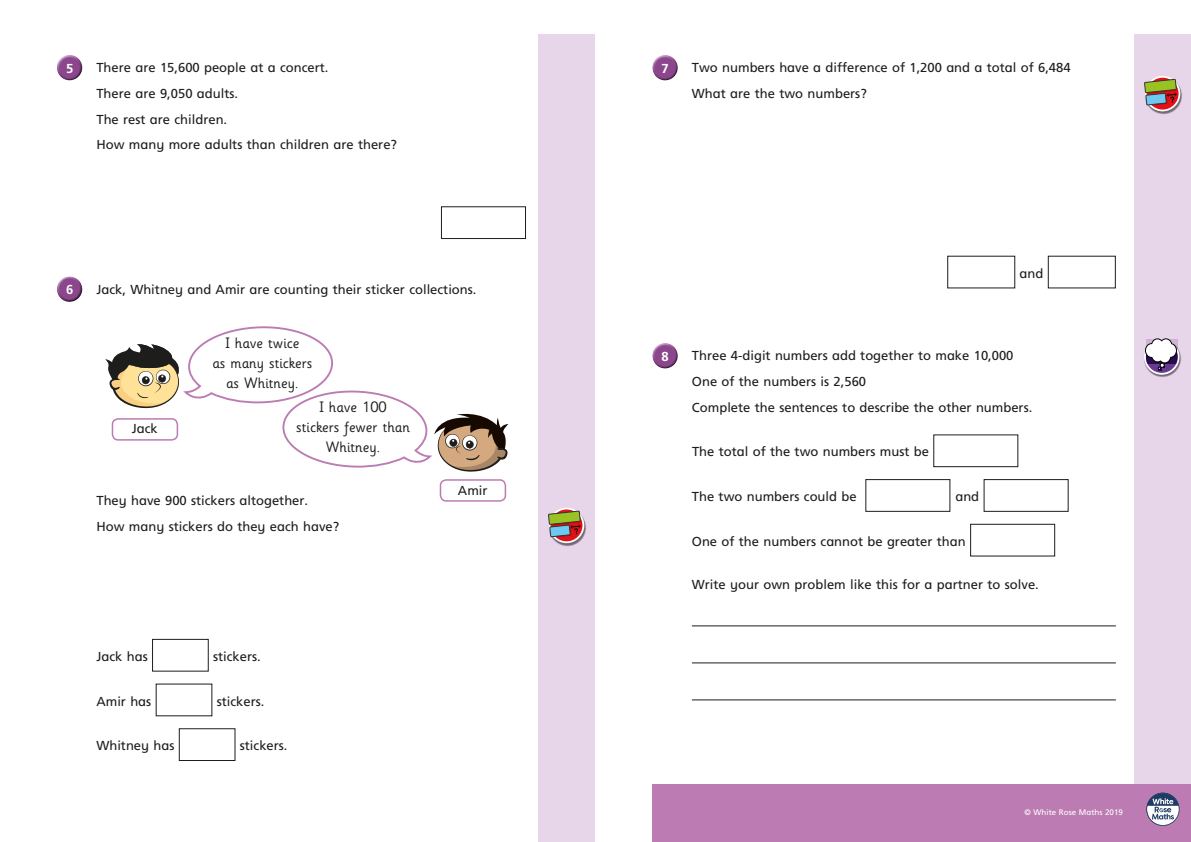
<style>
.page{position:relative;width:1191px;height:842px;background:#fff}
.page>*{position:absolute;margin:0;border:0;box-sizing:border-box;transform-origin:0 0}
.t1{font:15px/20px "Sassoon Infant Std";color:#1d1d1b;text-align:center}
.t2{font:13px/25.7px "Frutiger Inf";color:#1d1d1b}
.t3{font:700 13px "Frutiger Inf";color:#fff}
.t4{font:8px "Frutiger Inf";color:#fff}
</style>
<div class="page">
<div style="left:539px;top:34px;width:99px;height:808px;background:#e7d5ea"></div>
<div style="left:1134px;top:34px;width:57px;height:808px;background:#e7d5ea"></div>
<div style="left:595px;top:0;width:50px;height:842px;background:#fff"></div>
<div style="left:652px;top:785px;width:539px;height:57px;background:#bc7cb3"></div>
<div style="left:57px;top:54px;width:26px;height:21px;background:#fff;opacity:.75"></div>
<div style="left:57px;top:59px;width:27px;height:22px;background:#1d1d1b;opacity:.75"></div>
<div style="left:441px;top:206px;width:85px;height:33px;border:1px solid #1d1d1b"></div>
<div style="left:57px;top:276px;width:26px;height:20px;background:#fff;opacity:.75"></div>
<div style="left:57px;top:280px;width:27px;height:23px;background:#1d1d1b;opacity:.75"></div>
<div style="left:152px;top:639px;width:57px;height:33px;border:1px solid #1d1d1b"></div>
<div style="left:179px;top:728px;width:56px;height:33px;border:1px solid #1d1d1b"></div>
<svg style="left:1146px;top:793px;width:33px;height:33px"></svg>
<img style="left:551px;top:508px;width:35px;height:38px">
<svg style="left:550px;top:509px;width:33px;height:33px"></svg>
<div style="left:549px;top:508px;width:35px;height:35px;border:2px solid #fff;border-radius:50%"></div>
<svg style="left:548px;top:511px;width:33px;height:26px"></svg>
<img style="left:1147px;top:76px;width:35px;height:38px">
<svg style="left:1145px;top:77px;width:34px;height:33px"></svg>
<div style="left:1144px;top:76px;width:36px;height:35px;border:2px solid #fff;border-radius:50%"></div>
<svg style="left:1144px;top:79px;width:33px;height:26px"></svg>
<img style="left:1144px;top:340px;width:37px;height:37px">
<svg style="left:1145px;top:340px;width:33px;height:34px"></svg>
<div style="left:1144px;top:339px;width:35px;height:36px;border:2px solid #fff;border-radius:50%"></div>
<svg style="left:1145px;top:339px;width:32px;height:31px"></svg>
<hr style="left:692px;top:625px;width:423px;height:1px;background:#1d1d1b">
<hr style="left:692px;top:662px;width:423px;height:1px;background:#1d1d1b">
<hr style="left:692px;top:699px;width:423px;height:1px;background:#1d1d1b">
<div style="left:652px;top:54px;width:26px;height:21px;background:#fff;opacity:.75"></div>
<div style="left:652px;top:59px;width:27px;height:22px;background:#1d1d1b;opacity:.75"></div>
<div style="left:652px;top:342px;width:26px;height:21px;background:#fff;opacity:.75"></div>
<div style="left:652px;top:347px;width:27px;height:22px;background:#1d1d1b;opacity:.75"></div>
<div style="left:933px;top:434px;width:85px;height:33px;border:1px solid #1d1d1b"></div>
<div style="left:865px;top:479px;width:85px;height:33px;border:1px solid #1d1d1b"></div>
<div style="left:983px;top:479px;width:85px;height:33px;border:1px solid #1d1d1b"></div>
<div style="left:970px;top:524px;width:85px;height:32px;border:1px solid #1d1d1b"></div>
<svg style="left:105px;top:326px;width:403px;height:146px"></svg>
<div style="left:112px;top:419px;width:65px;height:21px;background:#fff;border-radius:6px"></div>
<div style="left:112px;top:418px;width:66px;height:23px;border:2px solid #bc7cb3;border-radius:6px"></div>
<div style="left:440px;top:479px;width:66px;height:23px;border:2px solid #bc7cb3;border-radius:6px"></div>
<p class="t3" style="left:66px;top:60px;width:9px">5</p>
<p class="t2" style="left:96px;top:55px;width:302px">There are 15,600 people at a concert.<br>There are 9,050 adults.<br>The rest are children.<br>How many more adults than children are there?</p>
<p class="t3" style="left:66px;top:282px;width:9px">6</p>
<p class="t2" style="left:96px;top:276px;width:381px">Jack, Whitney and Amir are counting their sticker collections.</p>
<p class="t2" style="left:132px;top:416px;width:27px">Jack</p>
<p class="t1" style="left:212px;top:333px;width:101px">I have twice<br>as many stickers as Whitney.</p>
<p class="t1" style="left:296px;top:397px;width:115px">I have 100 stickers fewer than<br>Whitney.</p>
<p class="t2" style="left:96px;top:487px;width:244px">They have 900 stickers altogether.<br>How many stickers do they each have?</p>
<p class="t2" style="left:96px;top:643px;width:53px">Jack has</p>
<p class="t2" style="left:213px;top:643px;width:49px">stickers.</p>
<p class="t2" style="left:96px;top:688px;width:56px">Amir has</p>
<p class="t2" style="left:217px;top:688px;width:49px">stickers.</p>
<p class="t2" style="left:96px;top:733px;width:80px">Whitney has</p>
<p class="t2" style="left:240px;top:733px;width:49px">stickers.</p>
<p class="t2" style="left:458px;top:477px;width:31px">Amir</p>
<p class="t3" style="left:661px;top:61px;width:9px">7</p>
<p class="t2" style="left:692px;top:55px;width:380px">Two numbers have a difference of 1,200 and a total of 6,484<br>What are the two numbers?</p>
<p class="t2" style="left:1019px;top:260px;width:25px">and</p>
<p class="t3" style="left:661px;top:349px;width:9px">8</p>
<p class="t2" style="left:692px;top:343px;width:342px">Three 4-digit numbers add together to make 10,000<br>One of the numbers is 2,560<br>Complete the sentences to describe the other numbers.</p>
<p class="t2" style="left:692px;top:439px;width:238px">The total of the two numbers must be</p>
<p class="t2" style="left:692px;top:484px;width:166px">The two numbers could be</p>
<p class="t2" style="left:955px;top:484px;width:25px">and</p>
<p class="t2" style="left:692px;top:528px;width:275px">One of the numbers cannot be greater than</p>
<p class="t2" style="left:692px;top:571px;width:348px">Write your own problem like this for a partner to solve.</p>
<p class="t4" style="left:1024px;top:808px;width:100px">© White Rose Maths 2019</p>
</div>
